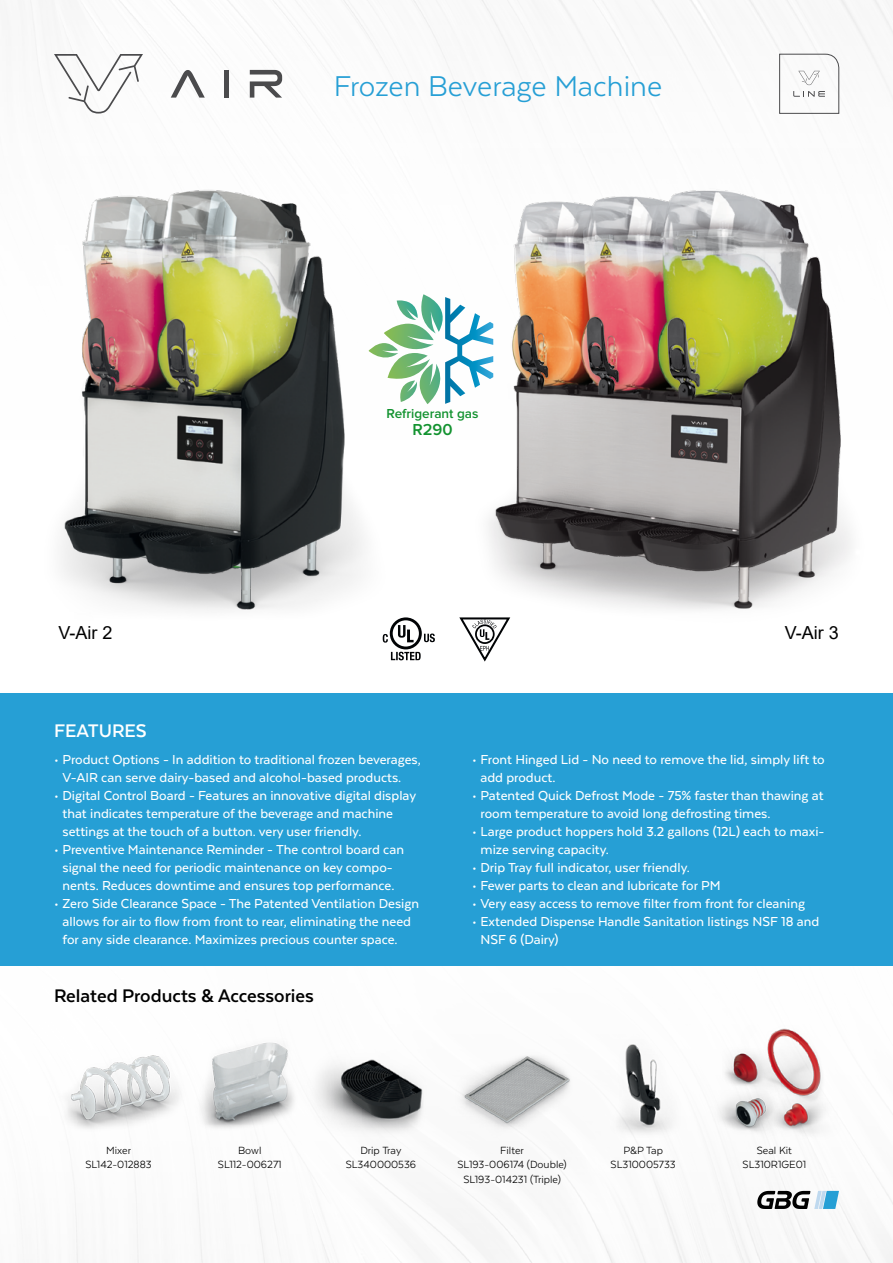
<style>
.page{position:relative;width:893px;height:1263px;background:#fff}
.page>*{position:absolute;margin:0;border:0;box-sizing:border-box;transform-origin:0 0}
.t1{font:33px "Texta";color:#269fd5}
.t2{font:700 21px "Texta";color:#000}
.t3{font:700 21px "Texta";color:#fff}
.t4{font:18px "Arial";color:#000}
.t5{font:600 16.5px "Proxima Nova";color:#12922f}
.t6{font:500 15px/18px "Texta";color:#fff}
.t7{font:600 13.5px "Proxima Nova";color:#12922f}
.t8{font:12px/14.4px "Texta";color:#000;text-align:center}
</style>
<div class="page">
<svg style="left:779px;top:54px;width:60px;height:60px"></svg>
<svg style="left:54px;top:54px;width:89px;height:60px"></svg>
<svg style="left:171px;top:70px;width:34px;height:28px"></svg>
<div style="left:224px;top:70px;width:5px;height:28px;background:#4b4b4d"></div>
<svg style="left:250px;top:70px;width:32px;height:28px"></svg>
<img style="left:488px;top:190px;width:363px;height:420px">
<img style="left:61px;top:190px;width:308px;height:421px">
<div style="left:0;top:693px;width:893px;height:273px;background:#269fd5"></div>
<svg style="left:757px;top:1191px;width:82px;height:18px"></svg>
<img style="left:66px;top:1055px;width:103px;height:74px">
<img style="left:315px;top:1059px;width:109px;height:75px">
<img style="left:460px;top:1056px;width:110px;height:74px">
<img style="left:570px;top:1044px;width:103px;height:92px">
<img style="left:771px;top:1028px;width:50px;height:47px">
<img style="left:725px;top:1036px;width:83px;height:40px">
<img style="left:726px;top:1075px;width:103px;height:80px">
<img style="left:169px;top:1042px;width:125px;height:86px">
<svg style="left:369px;top:294px;width:124px;height:110px"></svg>
<svg style="left:383px;top:617px;width:52px;height:43px"></svg>
<svg style="left:459px;top:617px;width:52px;height:45px"></svg>
<h1 class="t1" style="left:334px;top:69px;width:330px">Frozen Beverage Machine</h1>
<p class="t7" style="left:387px;top:408px;width:93px">Refrigerant gas</p>
<p class="t5" style="left:412px;top:422px;width:42px">R290</p>
<p class="t4" style="left:58px;top:620px;width:56px">V-Air 2</p>
<p class="t4" style="left:785px;top:620px;width:56px">V-Air 3</p>
<h2 class="t3" style="left:54px;top:720px;width:94px">FEATURES</h2>
<p class="t6" style="left:63px;top:750px;width:360px;text-indent:-9px">• Product Options - In addition to traditional frozen beverages,<br>V-AIR can serve dairy-based and alcohol-based products.</p>
<p class="t6" style="left:63px;top:786px;width:355px;text-indent:-9px">• Digital Control Board - Features an innovative digital display that indicates temperature of the beverage and machine settings at the touch of a button. very user friendly.</p>
<p class="t6" style="left:54px;top:840px;width:352px;text-align:center">• Preventive Maintenance Reminder - The control board can signal the need for periodic maintenance on key compo&shy;nents. Reduces downtime and ensures top performance.</p>
<p class="t6" style="left:63px;top:894px;width:358px;text-indent:-9px">• Zero Side Clearance Space - The Patented Ventilation Design allows for air to flow from front to rear, eliminating the need for any side clearance. Maximizes precious counter space.</p>
<h2 class="t2" style="left:54px;top:985px;width:261px">Related Products &amp; Accessories</h2>
<p class="t6" style="left:480px;top:750px;width:346px;text-indent:-9px">• Front Hinged Lid - No need to remove the lid, simply lift to add product.</p>
<p class="t6" style="left:480px;top:786px;width:345px;text-indent:-9px">• Patented Quick Defrost Mode - 75% faster than thawing at room temperature to avoid long defrosting times.</p>
<p class="t6" style="left:480px;top:822px;width:345px;text-indent:-9px">• Large product hoppers hold 3.2 gallons (12L) each to maxi&shy;mize serving capacity.</p>
<p class="t6" style="left:472px;top:858px;width:219px">• Drip Tray full indicator, user friendly.</p>
<p class="t6" style="left:472px;top:876px;width:250px">• Fewer parts to clean and lubricate for PM</p>
<p class="t6" style="left:472px;top:894px;width:335px">• Very easy access to remove filter from front for cleaning</p>
<p class="t6" style="left:480px;top:912px;width:340px;text-indent:-9px">• Extended Dispense Handle Sanitation listings NSF 18 and<br>NSF 6 (Dairy)</p>
<p class="t8" style="left:85px;top:1143px;width:68px">Mixer<br>SL142-012883</p>
<p class="t8" style="left:346px;top:1143px;width:72px">Drip Tray<br>SL340000536</p>
<p class="t8" style="left:611px;top:1143px;width:67px">P&amp;P Tap<br>SL310005733</p>
<p class="t8" style="left:218px;top:1143px;width:65px">Bowl<br>SL112-006271</p>
<p class="t8" style="left:457px;top:1143px;width:111px">Filter<br>SL193-006174 (Double)<br>SL193-014231 (Triple)</p>
<p class="t8" style="left:743px;top:1143px;width:65px">Seal Kit<br>SL310R1GE01</p>
</div>
